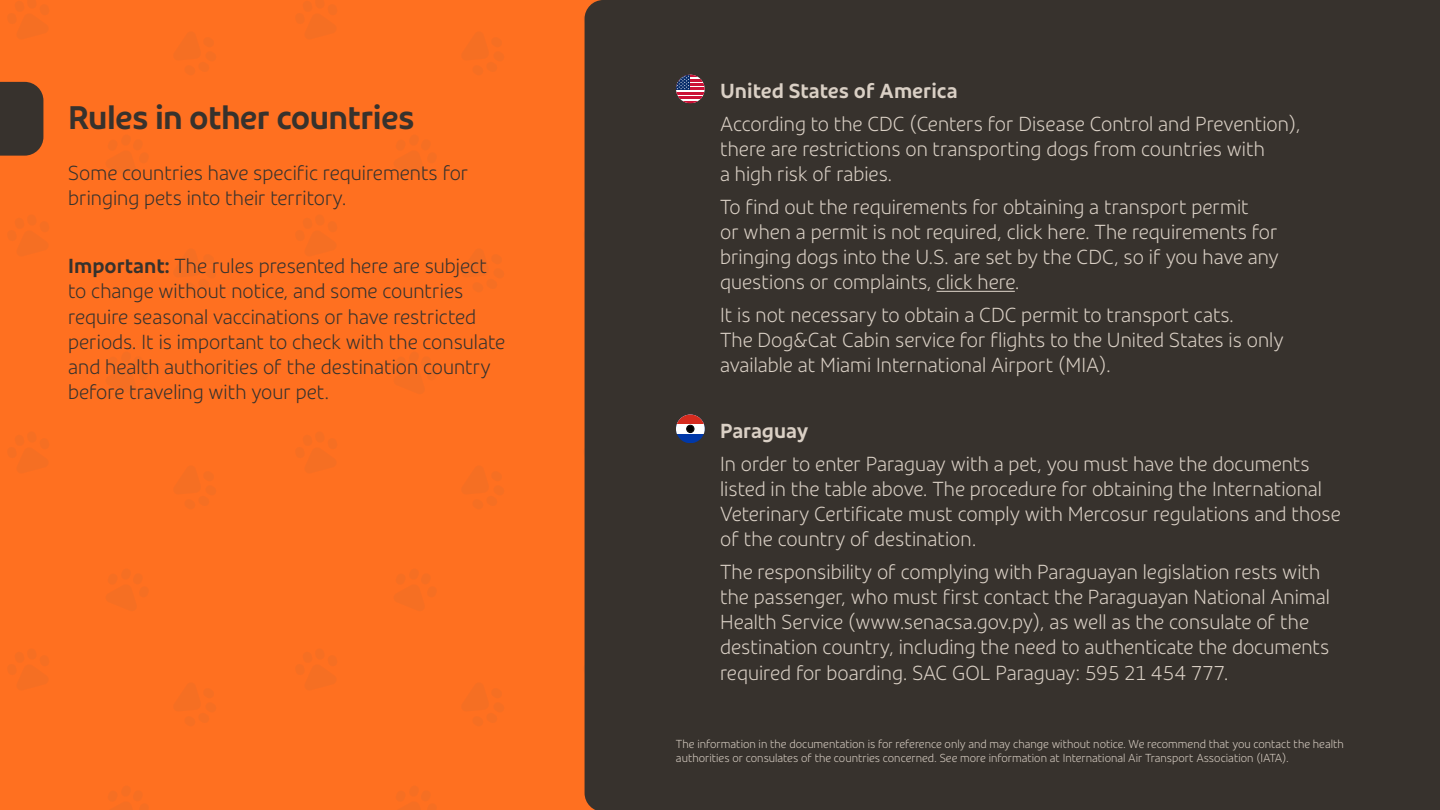
<style>
.page{position:relative;width:1440px;height:810px;background:#ff7020}
.page>*{position:absolute;margin:0;border:0;box-sizing:border-box;transform-origin:0 0}
.t1{font:700 33.75px "GOL Sans Display";letter-spacing:-.02em;color:#37322d}
.t2{font:300 21px/25.2px "GOL Sans Display";color:#dad0c5}
.t3{font:300 21px/25.2px "GOL Sans Display";color:#37322d}
.t4{font:700 21px "GOL Sans Display";color:#dad0c5}
.t5{font:300 12px/14.4px "GOL Sans Display";color:#dad0c5}
.s1{font-weight:700}
</style>
<div class="page">
<div style="left:0;top:82px;width:43px;height:74px;background:#37322d"></div>
<div style="left:585px;top:0;width:855px;height:810px;background:#37322d"></div>
<hr style="left:937px;top:291px;width:78px;height:1px;background:#dad0c5">
<svg style="left:676px;top:75px;width:29px;height:28px"></svg>
<hr style="left:676px;top:101px;width:29px;height:2px;background:#cb1136">
<hr style="left:676px;top:97px;width:29px;height:2px;background:#cb1136">
<hr style="left:676px;top:92px;width:29px;height:2px;background:#cb1136">
<hr style="left:676px;top:88px;width:29px;height:2px;background:#cb1136">
<hr style="left:676px;top:83px;width:29px;height:3px;background:#cb1136">
<hr style="left:676px;top:79px;width:29px;height:2px;background:#cb1136">
<hr style="left:676px;top:75px;width:29px;height:2px;background:#cb1136">
<svg style="left:676px;top:75px;width:14px;height:15px"></svg>
<svg style="left:676px;top:75px;width:13px;height:14px"></svg>
<div style="left:676px;top:415px;width:29px;height:28px;background:#0038a8;border-radius:14px"></div>
<div style="left:676px;top:415px;width:29px;height:19px;background:#fff"></div>
<svg style="left:676px;top:415px;width:29px;height:9px"></svg>
<div style="left:687px;top:425px;width:7px;height:8px;border:1px solid #000;border-radius:50%"></div>
<svg style="left:687px;top:426px;width:7px;height:6px"></svg>
<h1 class="t1" style="left:68px;top:97px;width:348px">Rules in other countries</h1>
<p class="t3" style="left:68px;top:160px;width:402px">Some countries have specific requirements for bringing pets into their territory.</p>
<p class="t3" style="left:68px;top:253px;width:438px"><span class="s1">Important:</span> The rules presented here are subject to change without notice, and some countries require seasonal vaccinations or have restricted periods. It is important to check with the consulate and health authorities of the destination country before traveling with your pet.</p>
<p class="t4" style="left:720px;top:78px;width:239px">United States of America</p>
<p class="t2" style="left:720px;top:111px;width:582px">According to the CDC (Centers for Disease Control and Prevention), there are restrictions on transporting dogs from countries with<br>a high risk of rabies.</p>
<p class="t2" style="left:720px;top:194px;width:560px">To find out the requirements for obtaining a transport permit<br>or when a permit is not required, click here. The requirements for bringing dogs into the U.S. are set by the CDC, so if you have any questions or complaints, click here.</p>
<p class="t2" style="left:720px;top:302px;width:565px">It is not necessary to obtain a CDC permit to transport cats.<br>The Dog&amp;Cat Cabin service for flights to the United States is only available at Miami International Airport (MIA).</p>
<p class="t4" style="left:720px;top:418px;width:90px">Paraguay</p>
<p class="t2" style="left:720px;top:451px;width:622px">In order to enter Paraguay with a pet, you must have the documents listed in the table above. The procedure for obtaining the International Veterinary Certificate must comply with Mercosur regulations and those of the country of destination.</p>
<p class="t2" style="left:720px;top:559px;width:611px">The responsibility of complying with Paraguayan legislation rests with the passenger, who must first contact the Paraguayan National Animal Health Service (www.senacsa.gov.py), as well as the consulate of the destination country, including the need to authenticate the documents required for boarding. SAC GOL Paraguay: 595 21 454 777.</p>
<p class="t5" style="left:676px;top:737px;width:669px">The information in the documentation is for reference only and may change without notice. We recommend that you contact the health authorities or consulates of the countries concerned. See more information at International Air Transport Association (IATA).</p>
</div>
